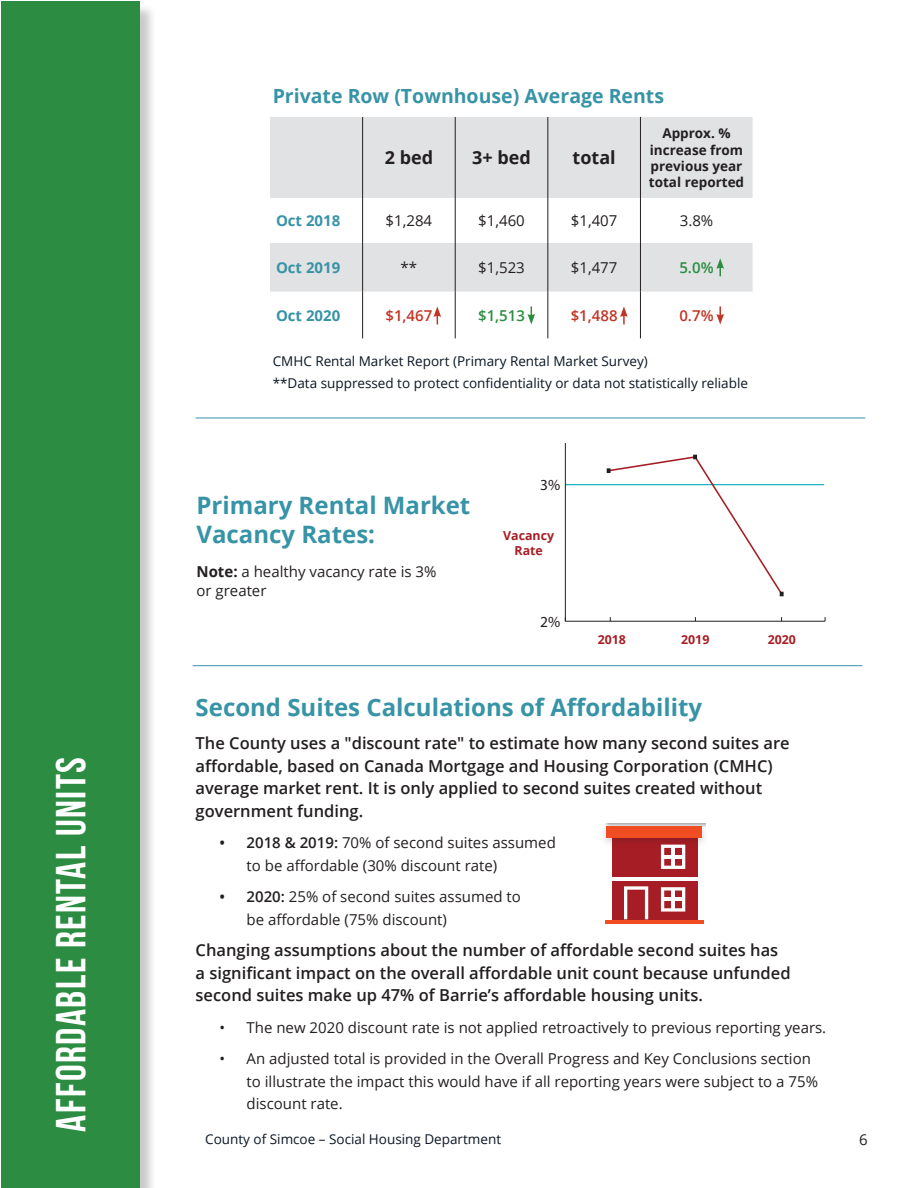
<style>
.page{position:relative;width:918px;height:1188px;background:#fff}
.page>*{position:absolute;margin:0;border:0;box-sizing:border-box;transform-origin:0 0}
.t1{font:700 42px "Bebas Neue";letter-spacing:.035em;color:#fff}
.t2{font:700 24px/28.5px "Open Sans";color:#3793a6}
.t3{font:700 19.5px "Open Sans";color:#3793a6}
.t4{font:700 18px "Open Sans";color:#231f20}
.t5{font:600 16.5px/22.5px "Open Sans";color:#231f20}
.t6{font:15.45px "Myriad Pro";color:#231f20}
.t7{font:15px/22.5px "Open Sans";color:#231f20}
.t8{font:700 15px "Open Sans";color:#3793a6}
.t9{font:600 15px "Open Sans";color:#c23526}
.t10{font:600 15px "Open Sans";color:#2c8d42}
.t11{font:13.5px "Open Sans";color:#0a1624}
.t12{font:700 13.5px/16.2px "Open Sans";color:#231f20;text-align:center}
.t13{font:700 12.45px/14.9px "Open Sans";color:#a61d24;text-align:center}
.s1{font-weight:700}
.s2{font-weight:600}
</style>
<div class="page">
<div style="left:270px;top:117px;width:483px;height:81px;background:#e1e2e4"></div>
<hr style="left:362px;top:117px;width:1px;height:81px;background:#231f20">
<hr style="left:455px;top:117px;width:1px;height:81px;background:#231f20">
<hr style="left:547px;top:117px;width:1px;height:81px;background:#231f20">
<hr style="left:640px;top:117px;width:1px;height:81px;background:#231f20">
<hr style="left:362px;top:198px;width:1px;height:45px;background:#231f20">
<hr style="left:455px;top:198px;width:1px;height:45px;background:#231f20">
<hr style="left:547px;top:198px;width:1px;height:45px;background:#231f20">
<hr style="left:640px;top:198px;width:1px;height:45px;background:#231f20">
<hr style="left:362px;top:292px;width:1px;height:46px;background:#231f20">
<hr style="left:455px;top:292px;width:1px;height:46px;background:#231f20">
<hr style="left:547px;top:292px;width:1px;height:46px;background:#231f20">
<hr style="left:640px;top:292px;width:1px;height:46px;background:#231f20">
<div style="left:270px;top:243px;width:483px;height:49px;background:#e1e2e4"></div>
<svg style="left:620px;top:306px;width:8px;height:18px"></svg>
<svg style="left:433px;top:306px;width:8px;height:18px"></svg>
<svg style="left:527px;top:306px;width:8px;height:18px"></svg>
<div style="left:2px;top:3px;width:155px;height:1185px;background:#231f20;opacity:.24"></div>
<div style="left:1px;top:1px;width:139px;height:1186px;background:#2c8d42"></div>
<svg style="left:716px;top:306px;width:8px;height:18px"></svg>
<div style="left:612px;top:836px;width:86px;height:86px;background:#a71d25"></div>
<div style="left:599px;top:823px;width:110px;height:25px;background:#231f20;opacity:.2"></div>
<div style="left:607px;top:826px;width:95px;height:11px;background:#f04d22"></div>
<hr style="left:605px;top:920px;width:98px;height:3px;background:#f04d22">
<hr style="left:612px;top:877px;width:86px;height:3px;background:#fff">
<svg style="left:624px;top:886px;width:24px;height:33px"></svg>
<svg style="left:661px;top:845px;width:24px;height:24px"></svg>
<hr style="left:671px;top:846px;width:4px;height:21px;background:#fff">
<hr style="left:663px;top:855px;width:21px;height:3px;background:#fff">
<svg style="left:661px;top:887px;width:24px;height:25px"></svg>
<hr style="left:671px;top:889px;width:4px;height:21px;background:#fff">
<hr style="left:663px;top:898px;width:21px;height:3px;background:#fff">
<hr style="left:565px;top:484px;width:259px;height:1px;background:#12adbf">
<hr style="left:565px;top:621px;width:260px;height:1px;background:#231f20">
<hr style="left:565px;top:444px;width:1px;height:177px;background:#231f20">
<svg style="left:607px;top:455px;width:177px;height:141px"></svg>
<hr style="left:193px;top:665px;width:669px;height:1px;background:#3793a6">
<hr style="left:196px;top:418px;width:669px;height:1px;background:#3793a6">
<p class="t1" style="left:48px;top:1132px;width:376px;rotate:-90deg">Affordable Rental Units</p>
<p class="t3" style="left:273px;top:82px;width:393px">Private Row (Townhouse) Average Rents</p>
<p class="t4" style="left:385px;top:145px;width:50px">2 bed</p>
<p class="t4" style="left:472px;top:145px;width:60px">3+ bed</p>
<p class="t4" style="left:573px;top:145px;width:45px">total</p>
<p class="t12" style="left:649px;top:125px;width:97px">Approx. % increase from previous year total reported</p>
<p class="t8" style="left:276px;top:210px;width:66px">Oct 2018</p>
<p class="t7" style="left:386px;top:209px;width:48px">$1,284</p>
<p class="t7" style="left:478px;top:209px;width:48px">$1,460</p>
<p class="t7" style="left:571px;top:209px;width:48px">$1,407</p>
<p class="t7" style="left:680px;top:209px;width:35px">3.8%</p>
<p class="t8" style="left:276px;top:257px;width:66px">Oct 2019</p>
<p class="t7" style="left:401px;top:256px;width:18px">**</p>
<p class="t7" style="left:478px;top:256px;width:48px">$1,523</p>
<p class="t7" style="left:571px;top:256px;width:48px">$1,477</p>
<p class="t10" style="left:679px;top:257px;width:36px">5.0%</p>
<p class="t8" style="left:276px;top:305px;width:66px">Oct 2020</p>
<p class="t9" style="left:386px;top:305px;width:48px">$1,467</p>
<p class="t10" style="left:478px;top:305px;width:48px">$1,513</p>
<p class="t9" style="left:571px;top:305px;width:48px">$1,488</p>
<p class="t9" style="left:679px;top:305px;width:36px">0.7%</p>
<p class="t11" style="left:273px;top:351px;width:377px">CMHC Rental Market Report (Primary Rental Market Survey)</p>
<p class="t11" style="left:273px;top:374px;width:477px">**Data suppressed to protect confidentiality or data not statistically reliable</p>
<p class="t2" style="left:196px;top:491px;width:275px">Primary Rental Market<br>Vacancy Rates:</p>
<p class="t7" style="left:196px;top:561px;width:241px;line-height:19.5px"><span class="s1">Note:</span> a healthy vacancy rate is 3% or greater</p>
<p class="t6" style="left:540px;top:475px;width:22px">3%</p>
<p class="t13" style="left:503px;top:527px;width:52px">Vacancy<br>Rate</p>
<p class="t6" style="left:540px;top:612px;width:22px">2%</p>
<p class="t13" style="left:598px;top:632px;width:30px">2018</p>
<p class="t13" style="left:681px;top:632px;width:30px">2019</p>
<p class="t13" style="left:768px;top:632px;width:30px">2020</p>
<p class="t2" style="left:196px;top:692px;width:508px">Second Suites Calculations of Affordability</p>
<p class="t5" style="left:196px;top:732px;width:596px">The County uses a "discount rate" to estimate how many second suites are affordable, based on Canada Mortgage and Housing Corporation (CMHC) average market rent. It is only applied to second suites created without government funding.</p>
<p class="t7" style="left:247px;top:831px;width:311px;text-indent:-27px"><span class="s2">• 2018 &amp; 2019:</span> 70% of second suites assumed to be affordable (30% discount rate)</p>
<p class="t7" style="left:247px;top:885px;width:276px;text-indent:-27px"><span class="s2">• 2020:</span> 25% of second suites assumed to be affordable (75% discount)</p>
<p class="t5" style="left:196px;top:939px;width:597px">Changing assumptions about the number of affordable second suites has a significant impact on the overall affordable unit count because unfunded second suites make up 47% of Barrie’s affordable housing units.</p>
<p class="t7" style="left:220px;top:1016px;width:608px">• The new 2020 discount rate is not applied retroactively to previous reporting years.</p>
<p class="t7" style="left:247px;top:1047px;width:573px;text-indent:-27px">• An adjusted total is provided in the Overall Progress and Key Conclusions section to illustrate the impact this would have if all reporting years were subject to a 75% discount rate.</p>
<p class="t11" style="left:205px;top:1130px;width:297px">County of Simcoe – Social Housing Department</p>
<p class="t7" style="left:859px;top:1128px;width:10px">6</p>
</div>
